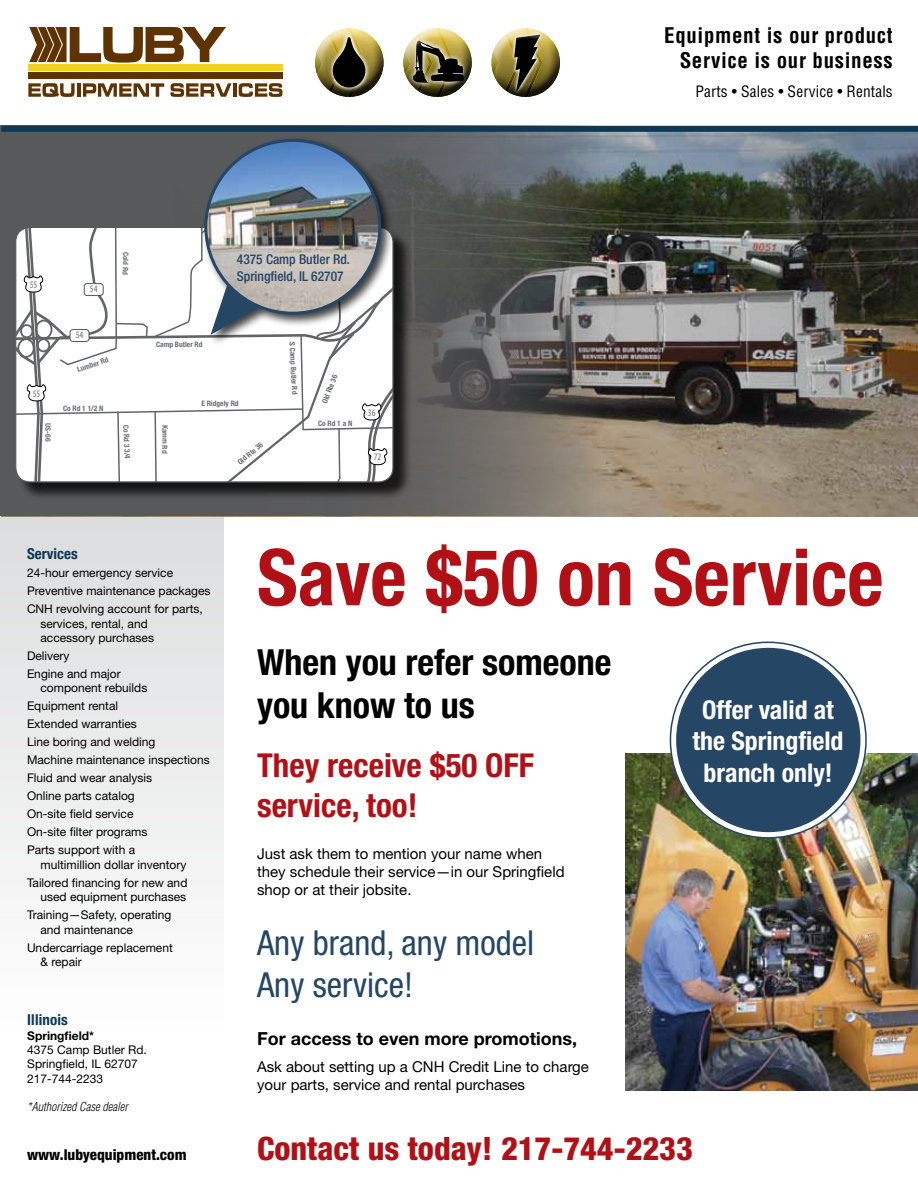
<style>
.page{position:relative;width:918px;height:1188px;background:#fff}
.page>*{position:absolute;margin:0;border:0;box-sizing:border-box;transform-origin:0 0}
.t1{font:700 condensed 78.45px "Helvetica Neue LT Std";color:#b11116}
.t2{font:700 condensed 36px/43.2px "Helvetica Neue LT Std";color:#000}
.t3{font:condensed 34.5px/41.4px "Helvetica Neue LT Std";color:#254665}
.t4{font:700 condensed 33px/39.6px "Helvetica Neue LT Std";color:#b11116}
.t5{font:800 condensed 32.25px "Helvetica Neue LT Std";color:#b11116}
.t6{font:700 condensed 25.95px/31px "Helvetica Neue LT Std";color:#fff;text-align:center}
.t7{font:700 condensed 21px/25.2px "Helvetica";letter-spacing:.03em;color:#000;text-align:right}
.t8{font:700 18px "Helvetica Neue LT Std";color:#000}
.t9{font:condensed 15.3px "Helvetica";letter-spacing:.01em;color:#000}
.t10{font:15px/18px "Helvetica Neue LT Std";color:#000}
.t11{font:800 condensed 15px "Helvetica Neue LT Std";color:#000}
.t12{font:700 condensed 15px "Helvetica Neue";letter-spacing:.01em;color:#0d3856}
.t13{font:500 condensed 13.5px/16.2px "Helvetica Neue";color:#254665}
.t14{font:12px/18px "Helvetica Neue LT Std";color:#000}
.t15{font:12px/14.4px "Helvetica Neue";color:#000}
.t16{font:italic 300 condensed 12px "Helvetica";color:#000}
.t17{font:700 12px "Helvetica Neue LT Std";color:#000}
.t18{font:condensed 9.9px "Myriad Pro";color:#6d6e71}
.t19{font:700 condensed 7.5px "Helvetica Neue LT Std";color:#6d6e71}
</style>
<div class="page">
<img style="left:625px;top:754px;width:293px;height:337px">
<div style="left:0;top:516px;width:224px;height:516px;background:linear-gradient(to bottom,#dbdcdd,#fefefe)"></div>
<svg style="left:670px;top:642px;width:196px;height:196px"></svg>
<div style="left:676px;top:648px;width:184px;height:184px;background:#254665;border-radius:50%"></div>
<img style="left:599px;top:132px;width:319px;height:384px">
<svg style="left:0;top:125px;width:599px;height:391px;background:#5f5f5e"></svg>
<div style="left:17px;top:229px;width:395px;height:272px;background:#000;opacity:.75"></div>
<svg style="left:28px;top:83px;width:47px;height:14px"></svg>
<hr style="left:77px;top:83px;width:4px;height:14px;background:#5e3300">
<svg style="left:83px;top:83px;width:81px;height:14px"></svg>
<svg style="left:170px;top:83px;width:62px;height:14px"></svg>
<hr style="left:233px;top:83px;width:3px;height:14px;background:#5e3300">
<svg style="left:239px;top:83px;width:44px;height:14px"></svg>
<svg style="left:29px;top:27px;width:197px;height:36px"></svg>
<div style="left:29px;top:65px;width:254px;height:6px;background:#f3cf1e"></div>
<div style="left:29px;top:73px;width:254px;height:6px;background:#5e3300"></div>
<div style="left:402px;top:28px;width:72px;height:49px;background:#fff;opacity:.75"></div>
<div style="left:402px;top:38px;width:72px;height:61px;background:#000;opacity:.75"></div>
<div style="left:490px;top:28px;width:72px;height:49px;background:#fff;opacity:.75"></div>
<div style="left:490px;top:38px;width:72px;height:61px;background:#000;opacity:.75"></div>
<div style="left:314px;top:28px;width:72px;height:49px;background:#fff;opacity:.75"></div>
<div style="left:314px;top:38px;width:72px;height:61px;background:#000;opacity:.75"></div>
<div style="left:1px;top:126px;width:917px;height:6px;background:#0d3856"></div>
<div style="left:201px;top:135px;width:193px;height:212px;background:#000;opacity:.75"></div>
<img style="left:206px;top:140px;width:174px;height:87px">
<svg style="left:16px;top:227px;width:377px;height:255px"></svg>
<div style="left:70px;top:330px;width:19px;height:12px;background:#fff;border-radius:3px"></div>
<div style="left:70px;top:329px;width:19px;height:13px;border:1px solid #58595b;border-radius:3px"></div>
<p class="t18" style="left:30px;top:278px;width:9px">55</p>
<p class="t18" style="left:90px;top:283px;width:9px">54</p>
<p class="t19" style="left:130px;top:252px;width:24px;rotate:91deg">Cold Rd</p>
<p class="t13" style="left:237px;top:251px;width:115px">4375 Camp Butler Rd.<br>Springfield, IL 62707</p>
<p class="t18" style="left:33px;top:387px;width:9px">55</p>
<p class="t19" style="left:53px;top:423px;width:19px;rotate:91deg">US-66</p>
<p class="t18" style="left:76px;top:329px;width:9px">54</p>
<p class="t19" style="left:76px;top:365px;width:34px;rotate:-18deg">Lumber Rd</p>
<p class="t19" style="left:63px;top:403px;width:42px">Co Rd 1 1/2 N</p>
<p class="t19" style="left:156px;top:340px;width:48px">Camp Butler Rd</p>
<p class="t19" style="left:130px;top:424px;width:36px;rotate:87deg">Co Rd 3 3/4</p>
<p class="t19" style="left:170px;top:425px;width:30px;rotate:91deg">Kamm Rd</p>
<p class="t19" style="left:201px;top:399px;width:39px">E Ridgely Rd</p>
<p class="t19" style="left:236px;top:460px;width:32px;rotate:-40deg">Old Rte 36</p>
<p class="t19" style="left:297px;top:342px;width:54px;rotate:87deg">S Camp Butler Rd</p>
<p class="t19" style="left:320px;top:402px;width:32px;rotate:-69deg">Old Rte 36</p>
<p class="t19" style="left:318px;top:418px;width:36px">Co Rd 1 a N</p>
<p class="t18" style="left:368px;top:406px;width:9px">36</p>
<p class="t18" style="left:374px;top:451px;width:9px">72</p>
<h3 class="t7" style="left:664px;top:23px;width:230px">Equipment is our product<br>Service is our business</h3>
<p class="t9" style="left:696px;top:82px;width:199px">Parts • Sales • Service • Rentals</p>
<p class="t12" style="left:27px;top:541px;width:52px">Services</p>
<p class="t14" style="left:27px;top:564px;width:185px">24-hour emergency service<br>Preventive maintenance packages<br>CNH revolving account for parts,</p>
<p class="t14" style="left:40px;top:616px;width:115px;line-height:14.4px">services, rental, and accessory purchases</p>
<p class="t14" style="left:27px;top:647px;width:95px">Delivery<br>Engine and major</p>
<p class="t14" style="left:27px;top:679px;width:184px;text-indent:14px">component rebuilds<br>Equipment rental<br>Extended warranties<br>Line boring and welding<br>Machine maintenance inspections<br>Fluid and wear analysis<br>Online parts catalog<br>On-site field service<br>On-site filter programs<br>Parts support with a</p>
<p class="t14" style="left:27px;top:855px;width:162px;text-align:right">multimillion dollar inventory<br>Tailored financing for new and</p>
<p class="t14" style="left:27px;top:888px;width:161px;text-indent:14px">used equipment purchases<br>Training—Safety, operating</p>
<p class="t14" style="left:27px;top:920px;width:147px;text-indent:14px">and maintenance<br>Undercarriage replacement</p>
<p class="t14" style="left:40px;top:953px;width:43px">&amp; repair</p>
<p class="t12" style="left:27px;top:1008px;width:42px">Illinois</p>
<p class="t17" style="left:27px;top:1028px;width:68px">Springfield*</p>
<p class="t15" style="left:27px;top:1042px;width:121px">4375 Camp Butler Rd.<br>Springfield, IL 62707<br>217-744-2233</p>
<p class="t16" style="left:27px;top:1100px;width:102px">*Authorized Case dealer</p>
<p class="t11" style="left:27px;top:1145px;width:161px">www.lubyequipment.com</p>
<h1 class="t1" style="left:257px;top:530px;width:628px">Save $50 on Service</h1>
<h2 class="t2" style="left:257px;top:640px;width:356px">When you refer someone you know to us</h2>
<h3 class="t4" style="left:257px;top:745px;width:279px">They receive $50 OFF service, too!</h3>
<p class="t10" style="left:257px;top:844px;width:309px">Just ask them to mention your name when they schedule their service—in our Springfield shop or at their jobsite.</p>
<h3 class="t3" style="left:257px;top:922px;width:279px">Any brand, any model<br>Any service!</h3>
<h3 class="t8" style="left:257px;top:1028px;width:322px">For access to even more promotions,</h3>
<p class="t10" style="left:257px;top:1058px;width:333px">Ask about setting up a CNH Credit Line to charge your parts, service and rental purchases</p>
<h3 class="t6" style="left:693px;top:694px;width:152px">Offer valid at the Springfield branch only!</h3>
<h3 class="t5" style="left:257px;top:1128px;width:437px">Contact us today! 217-744-2233</h3>
</div>
